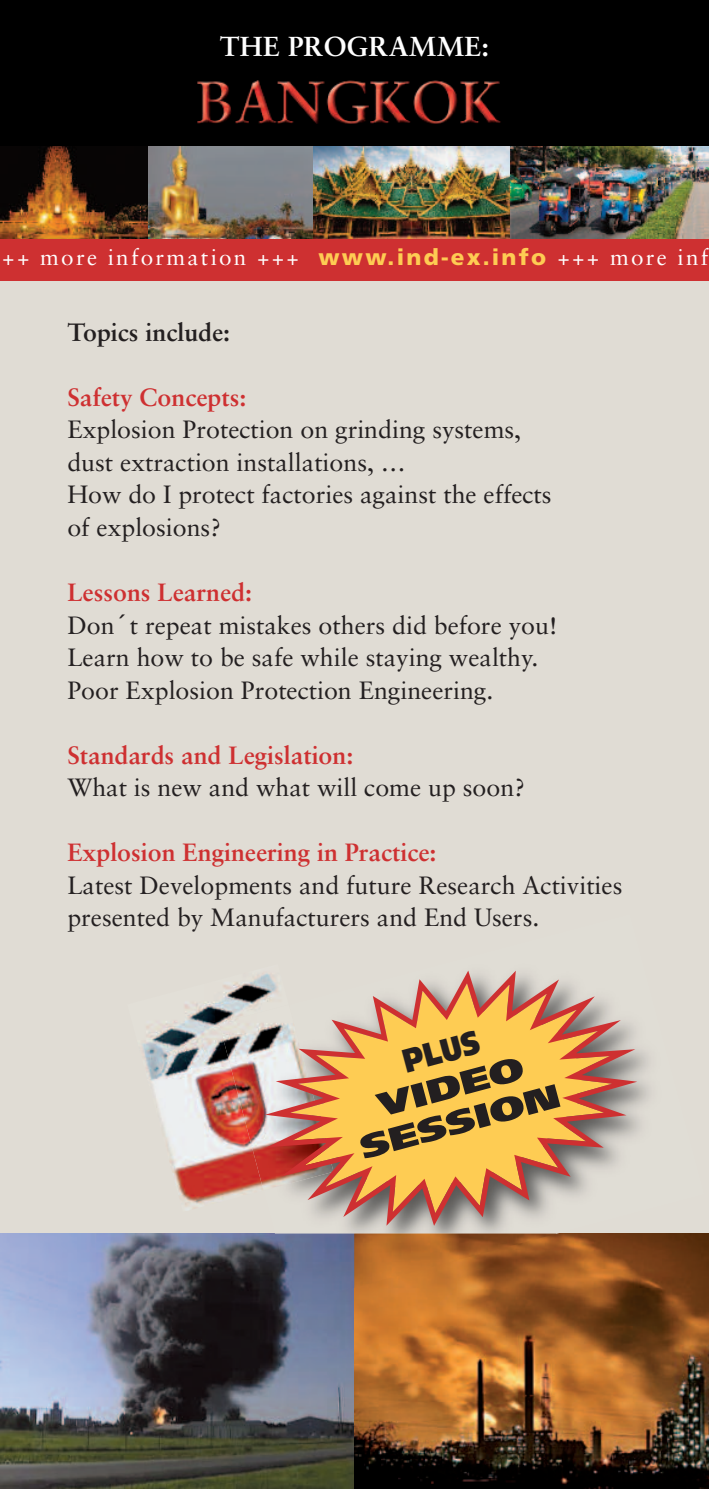
<style>
.page{position:relative;width:709px;height:1489px;background:#fff}
.page>*{position:absolute;margin:0;border:0;box-sizing:border-box;transform-origin:0 0}
.t1{font:900 33.25px/36.2px "Frutiger";color:#231f20;text-align:center;scale:.8 1}
.t2{font:700 27.5px "Sabon";letter-spacing:.01em;color:#fff}
.t3{font:25px/32.5px "Sabon";color:#231f20}
.t4{font:700 25px "Sabon";color:#ce3031}
.t5{font:700 25px "Sabon";color:#231f20}
.t6{font:22.5px "Sabon";letter-spacing:.1em;color:#fff}
.s1{font-family:"Frutiger";font-weight:900;color:#fecc53}
.s2{font-weight:700;color:#ce3031}
.s3{font-family:"Lucida Grande"}
</style>
<div class="page">
<div style="left:0;top:0;width:709px;height:1488px;background:#e0dcd4"></div>
<div style="left:0;top:0;width:709px;height:248px;background:#000"></div>
<img style="left:197px;top:80px;width:304px;height:44px">
<img style="left:0;top:1233px;width:709px;height:255px">
<div style="left:0;top:238px;width:709px;height:43px;background:#ce3031"></div>
<img style="left:142px;top:975px;width:121px;height:235px">
<img style="left:263px;top:974px;width:386px;height:259px">
<img style="left:275px;top:1233px;width:79px;height:70px">
<img style="left:354px;top:1233px;width:202px;height:54px">
<img style="left:219px;top:1004px;width:46px;height:186px">
<svg style="left:265px;top:970px;width:372px;height:255px"></svg>
<img style="left:0;top:146px;width:149px;height:92px">
<img style="left:312px;top:146px;width:198px;height:92px">
<img style="left:510px;top:146px;width:199px;height:92px">
<img style="left:149px;top:146px;width:163px;height:92px">
<p class="t2" style="left:220px;top:35px;width:271px">THE PROGRAMME:</p>
<p class="t6" style="left:2px;top:248px;width:707px">++ more information +++ <span class="s1">www.ind-ex.info</span> +++ more inf</p>
<p class="t5" style="left:67px;top:322px;width:164px">Topics include:</p>
<p class="t4" style="left:67px;top:387px;width:180px">Safety Concepts:</p>
<p class="t3" style="left:67px;top:415px;width:486px">Explosion Protection on grinding systems, dust extraction installations, …<br>How do I protect factories against the effects of explosions?</p>
<p class="t3" style="left:67px;top:578px;width:491px"><span class="s2">Lessons Learned:<br></span>Don<span class="s3">´</span>t repeat mistakes others did before you!<br>Learn how to be safe while staying wealthy.<br>Poor Explosion Protection Engineering.</p>
<p class="t4" style="left:67px;top:744px;width:287px">Standards and Legislation:</p>
<p class="t3" style="left:67px;top:773px;width:459px">What is new and what will come up soon?</p>
<p class="t4" style="left:67px;top:842px;width:371px">Explosion Engineering in Practice:</p>
<p class="t3" style="left:67px;top:870px;width:556px">Latest Developments and future Research Activities presented by Manufacturers and End Users.</p>
<h1 class="t1" style="left:338px;top:1063px;width:259px;rotate:-15deg">PLUS<br>VIDEO<br>SESSION</h1>
</div>
